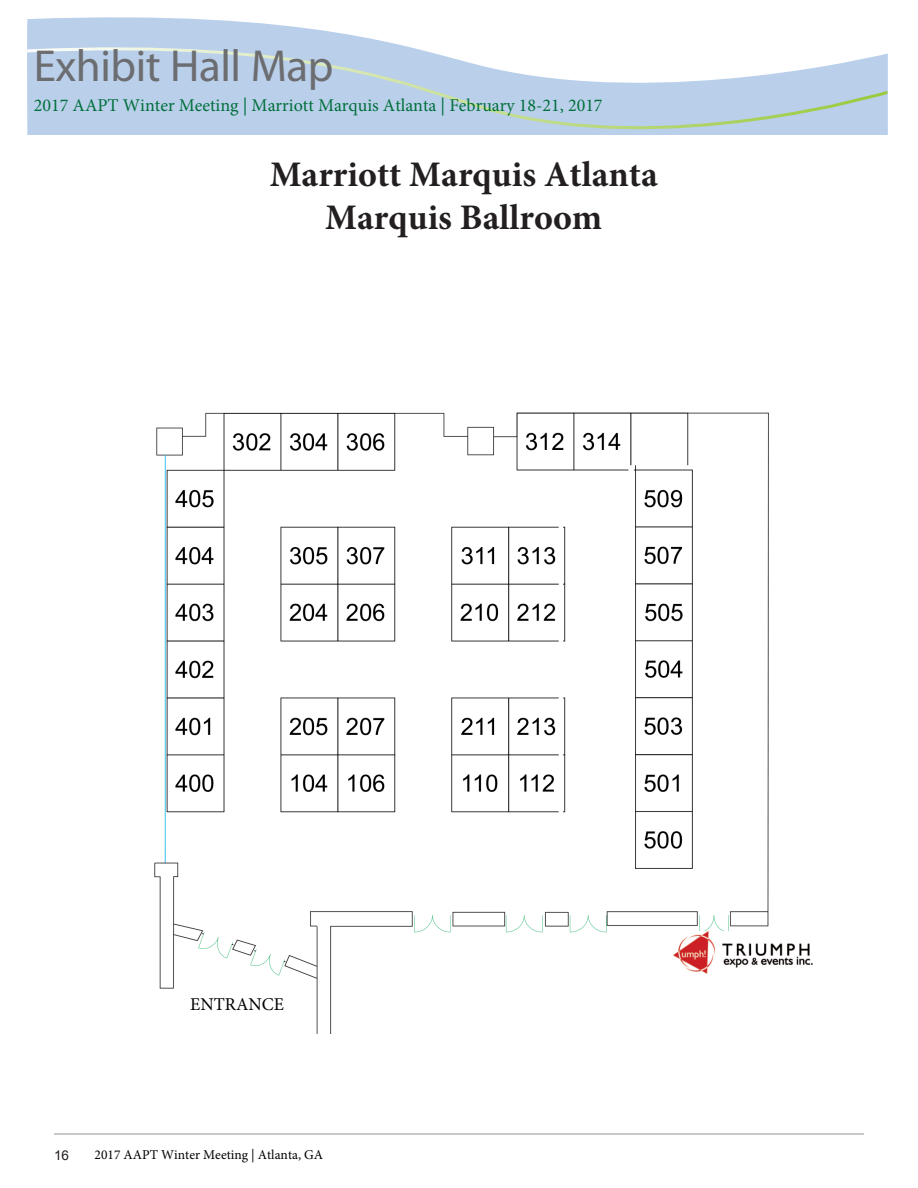
<style>
.page{position:relative;width:918px;height:1188px;background:#fff}
.page>*{position:absolute;margin:0;border:0;box-sizing:border-box;transform-origin:0 0}
.t1{font:45px "Myriad Pro";letter-spacing:-.01em;color:#6c6d70}
.t2{font:700 36px/42.8px "Minion Pro";color:#231f20;text-align:center}
.t3{font:18px "Minion Pro";color:#006f3a}
.t4{font:18px "Minion Pro";color:#000}
.t5{font:13.5px "Minion Pro";color:#000}
.t6{font:13.5px "Arial";color:#231f20}
</style>
<div class="page">
<svg style="left:27px;top:17px;width:340px;height:21px;fill:#b9cfea"></svg>
<svg style="left:27px;top:38px;width:861px;height:97px"></svg>
<hr style="left:54px;top:1134px;width:810px;height:1px;background:#919295">
<img style="left:154px;top:412px;width:659px;height:622px">
<h1 class="t1" style="left:34px;top:41px;width:301px">Exhibit Hall Map</h1>
<p class="t3" style="left:34px;top:94px;width:570px">2017 AAPT Winter Meeting | Marriott Marquis Atlanta | February 18-21, 2017</p>
<h2 class="t2" style="left:270px;top:153px;width:390px">Marriott Marquis Atlanta<br>Marquis Ballroom</h2>
<p class="t4" style="left:190px;top:992px;width:95px">ENTRANCE</p>
<p class="t6" style="left:54px;top:1146px;width:17px">16</p>
<p class="t5" style="left:95px;top:1146px;width:230px">2017 AAPT Winter Meeting | Atlanta, GA</p>
</div>
